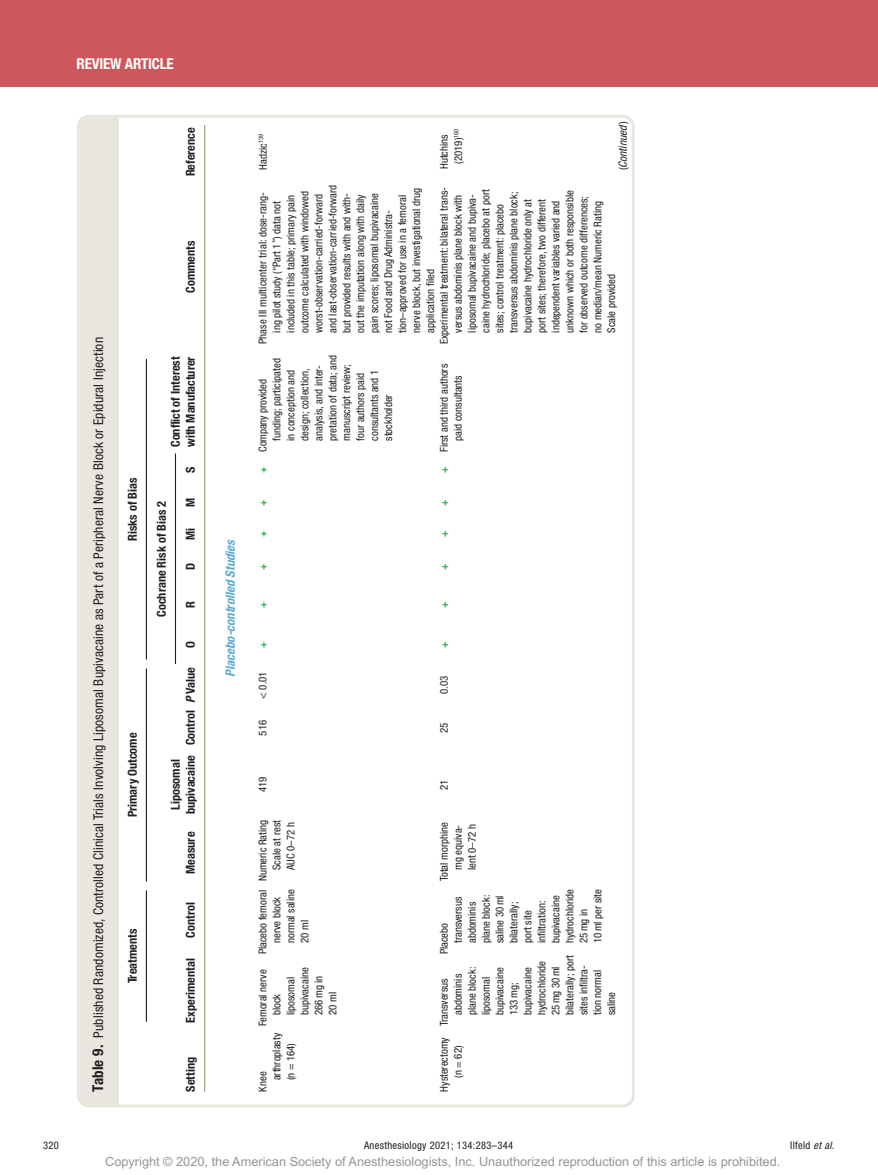
<style>
.page{position:relative;width:878px;height:1175px;background:#fff}
.page>*{position:absolute;margin:0;border:0;box-sizing:border-box;transform-origin:0 0}
.t1{font:700 condensed 15px "Helvetica Neue LT Std";letter-spacing:-.01em;color:#fff}
.t2{font:condensed 13.5px "Helvetica Neue LT Std";letter-spacing:.01em;color:#231f20}
.t3{font:12.75px "Arial MT Std";color:#939598}
.t4{font:italic 700 condensed 12.75px "Helvetica Neue LT Std";color:#5caad4}
.t5{font:700 condensed 12.3px/15px "Helvetica Neue LT Std";color:#231f20}
.t6{font:italic condensed 11.25px "Helvetica Neue LT Std";color:#231f20}
.t7{font:condensed 10.8px/14px "Helvetica Neue LT Std";color:#231f20}
.t8{font:700 10.8px "Helvetica Neue LT Std";color:#24af50}
.t9{font:condensed 10.5px "Helvetica Neue LT Std";letter-spacing:.03em;color:#231f20}
.s1{font-weight:700;font-size:15px}
.s2{font-style:italic}
.s3{font-style:normal}
</style>
<div class="page">
<div style="left:0;top:0;width:878px;height:86px;background:#cc575d"></div>
<hr style="left:204px;top:1026px;width:1px;height:65px;background:#9f967d">
<hr style="left:204px;top:954px;width:1px;height:72px;background:#9f967d">
<hr style="left:204px;top:886px;width:1px;height:68px;background:#9f967d">
<hr style="left:204px;top:819px;width:1px;height:67px;background:#9f967d">
<hr style="left:204px;top:749px;width:1px;height:70px;background:#9f967d">
<hr style="left:204px;top:706px;width:1px;height:43px;background:#9f967d">
<hr style="left:204px;top:664px;width:1px;height:42px;background:#9f967d">
<hr style="left:204px;top:625px;width:1px;height:39px;background:#9f967d">
<hr style="left:204px;top:585px;width:1px;height:40px;background:#9f967d">
<hr style="left:204px;top:549px;width:1px;height:36px;background:#9f967d">
<hr style="left:204px;top:519px;width:1px;height:30px;background:#9f967d">
<hr style="left:204px;top:486px;width:1px;height:33px;background:#9f967d">
<hr style="left:204px;top:453px;width:1px;height:33px;background:#9f967d">
<hr style="left:204px;top:354px;width:1px;height:99px;background:#9f967d">
<hr style="left:204px;top:179px;width:1px;height:175px;background:#9f967d">
<hr style="left:204px;top:125px;width:1px;height:54px;background:#9f967d">
<div style="left:80px;top:118px;width:38px;height:986px;background:#e9e6df"></div>
<hr style="left:146px;top:890px;width:1px;height:132px;background:#231f20">
<hr style="left:146px;top:668px;width:1px;height:213px;background:#231f20">
<hr style="left:146px;top:359px;width:1px;height:300px;background:#231f20">
<hr style="left:175px;top:453px;width:1px;height:211px;background:#231f20">
<div style="left:77px;top:115px;width:558px;height:992px;border:3px solid #e9e6df;border-radius:11px"></div>
<h1 class="t1" style="left:77px;top:54px;width:99px">REVIEW ARTICLE</h1>
<p class="t5" style="left:183px;top:176px;width:51px;rotate:-90deg">Reference</p>
<p class="t5" style="left:183px;top:293px;width:54px;rotate:-90deg">Comments</p>
<p class="t2" style="left:91px;top:1091px;width:756px;rotate:-90deg"><span class="s1">Table 9.</span> Published Randomized, Controlled Clinical Trials Involving Liposomal Bupivacaine as Part of a Peripheral Nerve Block or Epidural Injection</p>
<p class="t5" style="left:125px;top:541px;width:65px;rotate:-90deg">Risks of Bias</p>
<p class="t5" style="left:125px;top:817px;width:86px;rotate:-90deg">Primary Outcome</p>
<p class="t5" style="left:125px;top:983px;width:56px;rotate:-90deg">Treatments</p>
<p class="t5" style="left:168px;top:447px;width:92px;rotate:-90deg">Conflict of Interest with Manufacturer</p>
<p class="t5" style="left:154px;top:617px;width:118px;rotate:-90deg">Cochrane Risk of Bias 2</p>
<p class="t5" style="left:183px;top:473px;width:8px;rotate:-90deg">S</p>
<p class="t5" style="left:183px;top:507px;width:11px;rotate:-90deg">M</p>
<p class="t5" style="left:183px;top:540px;width:14px;rotate:-90deg">Mi</p>
<p class="t5" style="left:183px;top:570px;width:9px;rotate:-90deg">D</p>
<p class="t5" style="left:183px;top:608px;width:8px;rotate:-90deg">R</p>
<p class="t5" style="left:183px;top:648px;width:8px;rotate:-90deg">O</p>
<p class="t5" style="left:168px;top:814px;width:149px;text-indent:4px;rotate:-90deg">Liposomal<br>bupivacaine Control <span class="s2">P</span> Value</p>
<p class="t5" style="left:183px;top:874px;width:44px;rotate:-90deg">Measure</p>
<p class="t5" style="left:183px;top:937px;width:37px;rotate:-90deg">Control</p>
<p class="t5" style="left:183px;top:1022px;width:66px;rotate:-90deg">Experimental</p>
<p class="t5" style="left:183px;top:1091px;width:36px;rotate:-90deg">Setting</p>
<p class="t4" style="left:222px;top:676px;width:139px;rotate:-90deg">Placebo-controlled Studies</p>
<p class="t7" style="left:256px;top:170px;width:37px;rotate:-90deg">Hadzic<sup>139</sup></p>
<p class="t7" style="left:437px;top:169px;width:42px;text-align:center;rotate:-90deg">Hutchins (2019)<sup>160</sup></p>
<p class="t6" style="left:616px;top:170px;width:50px;rotate:-90deg"><span class="s3">(</span>Continued<span class="s3">)</span></p>
<p class="t7" style="left:256px;top:333px;width:149px;text-indent:-11px;rotate:-90deg">Phase III multicenter trial: dose-rang&shy;ing pilot study (“Part 1”) data not included in this table; primary pain outcome calculated with windowed worst-observation-carried-forward and last-observation-carried-forward but provided results with and with&shy;out the imputation along with daily pain scores; liposomal bupivacaine not Food and Drug Administra&shy;tion–approved for use in a femoral nerve block, but investigational drug application filed</p>
<p class="t7" style="left:437px;top:333px;width:147px;text-indent:-11px;rotate:-90deg">Experimental treatment: bilateral trans&shy;versus abdominis plane block with liposomal bupivacaine and bupiva&shy;caine hydrochloride; placebo at port sites; control treatment: placebo transversus abdominis plane block; bupivacaine hydrochloride only at port sites; therefore, two different independent variables varied and unknown which or both responsible for observed outcome differences; no median/mean Numeric Rating Scale provided</p>
<p class="t7" style="left:256px;top:441px;width:87px;text-indent:-11px;rotate:-90deg">Company provided funding; participated in conception and design; collection, analysis, and inter&shy;pretation of data; and manuscript review; four authors paid consultants and 1 stockholder</p>
<p class="t7" style="left:437px;top:452px;width:89px;text-align:center;rotate:-90deg">First and third authors paid consultants</p>
<p class="t8" style="left:256px;top:473px;width:8px;rotate:-90deg">+</p>
<p class="t8" style="left:437px;top:473px;width:8px;rotate:-90deg">+</p>
<p class="t8" style="left:256px;top:505px;width:8px;rotate:-90deg">+</p>
<p class="t8" style="left:437px;top:505px;width:8px;rotate:-90deg">+</p>
<p class="t8" style="left:256px;top:537px;width:8px;rotate:-90deg">+</p>
<p class="t8" style="left:437px;top:537px;width:8px;rotate:-90deg">+</p>
<p class="t8" style="left:256px;top:570px;width:8px;rotate:-90deg">+</p>
<p class="t8" style="left:437px;top:570px;width:8px;rotate:-90deg">+</p>
<p class="t8" style="left:256px;top:608px;width:8px;rotate:-90deg">+</p>
<p class="t8" style="left:437px;top:608px;width:8px;rotate:-90deg">+</p>
<p class="t8" style="left:256px;top:647px;width:8px;rotate:-90deg">+</p>
<p class="t8" style="left:437px;top:647px;width:8px;rotate:-90deg">+</p>
<p class="t7" style="left:256px;top:698px;width:29px;rotate:-90deg">&lt; 0.01</p>
<p class="t7" style="left:437px;top:694px;width:20px;rotate:-90deg">0.03</p>
<p class="t7" style="left:256px;top:735px;width:17px;rotate:-90deg">516</p>
<p class="t7" style="left:437px;top:733px;width:12px;rotate:-90deg">25</p>
<p class="t7" style="left:256px;top:792px;width:17px;rotate:-90deg">419</p>
<p class="t7" style="left:437px;top:789px;width:12px;rotate:-90deg">21</p>
<p class="t7" style="left:256px;top:870px;width:52px;text-align:justify;text-indent:-11px;rotate:-90deg">Numeric Rating Scale at rest AUC 0–72 h</p>
<p class="t7" style="left:437px;top:870px;width:49px;text-indent:-11px;rotate:-90deg">Total morphine mg equiva&shy;lent 0–72 h</p>
<p class="t7" style="left:256px;top:943px;width:55px;text-indent:-11px;rotate:-90deg">Placebo femoral nerve block normal saline<br>20 ml</p>
<p class="t7" style="left:256px;top:1015px;width:49px;text-indent:-11px;rotate:-90deg">Femoral nerve block liposomal bupivacaine<br>266mg in<br>20 ml</p>
<p class="t7" style="left:437px;top:943px;width:56px;text-indent:-11px;rotate:-90deg">Placebo transversus abdominis plane block: saline 30ml bilaterally; port site infiltration: bupivacaine hydrochloride<br>25mg in<br>10ml per site</p>
<p class="t7" style="left:437px;top:1015px;width:61px;text-indent:-11px;rotate:-90deg">Transversus abdominis plane block: liposomal bupivacaine<br>133mg; bupivacaine hydrochloride<br>25mg 30ml bilaterally; port sites infiltra&shy;tion normal saline</p>
<p class="t7" style="left:256px;top:1080px;width:49px;text-indent:-11px;rotate:-90deg">Knee arthroplasty (n = 164)</p>
<p class="t7" style="left:437px;top:1091px;width:56px;text-align:center;rotate:-90deg">Hysterectomy (n = 62)</p>
<p class="t9" style="left:43px;top:1139px;width:17px">320</p>
<p class="t9" style="left:364px;top:1139px;width:151px">Anesthesiology 2021; 134:283–344</p>
<p class="t9" style="left:790px;top:1139px;width:46px">Ilfeld <span class="s2">et al.</span></p>
<p class="t3" style="left:105px;top:1154px;width:676px">Copyright © 2020, the American Society of Anesthesiologists, Inc. Unauthorized reproduction of this article is prohibited.</p>
</div>
